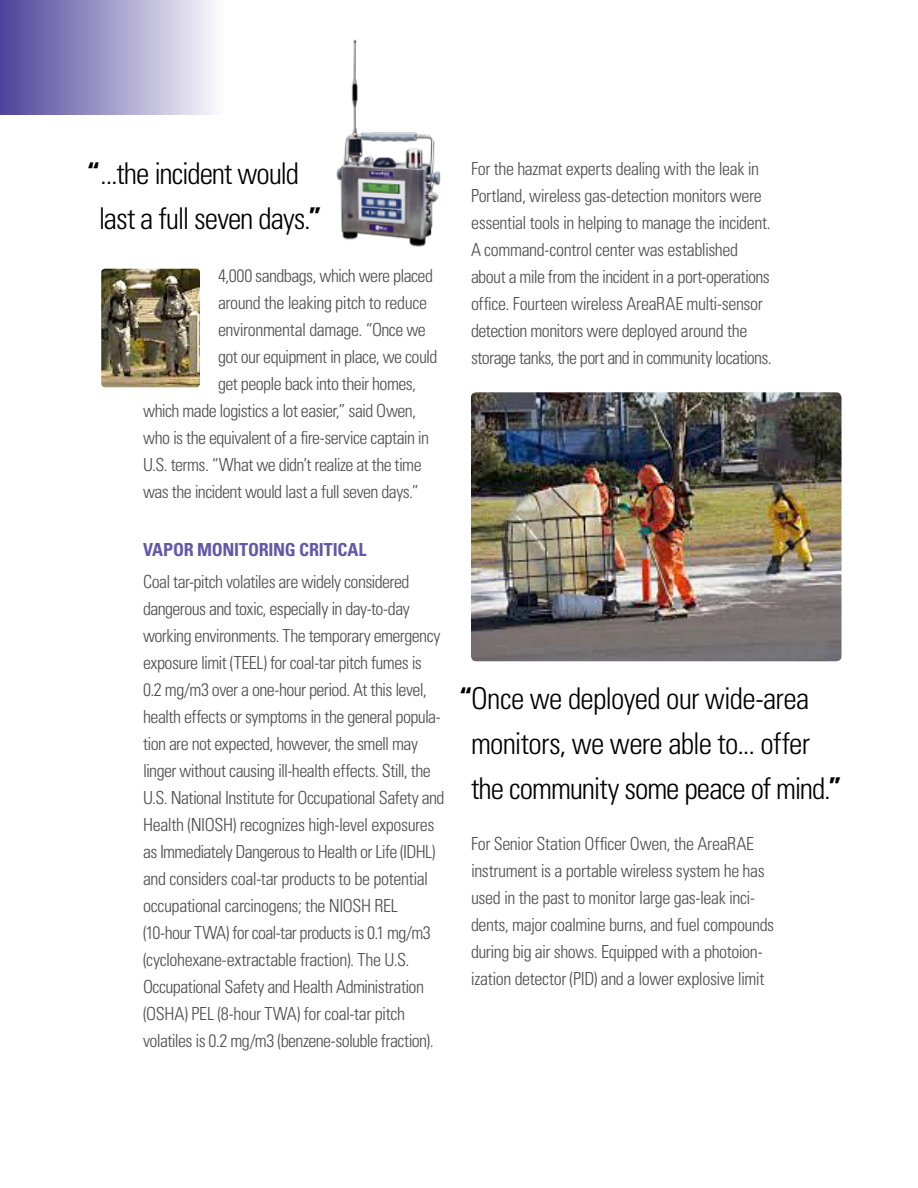
<style>
.page{position:relative;width:918px;height:1188px;background:#fff}
.page>*{position:absolute;margin:0;border:0;box-sizing:border-box;transform-origin:0 0}
.t1{font:300 condensed 30px/45px "Univers LT Std";letter-spacing:-.03em;color:#000}
.t2{font:300 condensed 18px/27px "Univers LT Std";letter-spacing:-.03em;color:#4d4d4f}
.t3{font:700 condensed 18px "Univers LT Std";letter-spacing:-.01em;color:#6358a6}
.s1{font-weight:700}
</style>
<div class="page">
<div style="left:0;top:0;width:224px;height:115px;background:linear-gradient(to right,#4d429a,#fcfbfd)"></div>
<img style="left:471px;top:392px;width:371px;height:269px">
<img style="left:336px;top:39px;width:105px;height:208px">
<img style="left:101px;top:269px;width:99px;height:118px">
<h1 class="t1" style="left:99px;top:151px;width:225px;text-indent:-12px"><span class="s1">“</span>...the incident would last a full seven days.<span class="s1">”</span></h1>
<p class="t2" style="left:218px;top:262px;width:217px">4,000 sandbags, which were placed</p>
<p class="t2" style="left:218px;top:289px;width:211px">around the leaking pitch to reduce</p>
<p class="t2" style="left:218px;top:316px;width:209px">environmental damage. “Once we</p>
<p class="t2" style="left:218px;top:343px;width:221px">got our equipment in place, we could</p>
<p class="t2" style="left:218px;top:370px;width:200px">get people back into their homes,</p>
<p class="t2" style="left:143px;top:397px;width:275px">which made logistics a lot easier,” said Owen,</p>
<p class="t2" style="left:143px;top:424px;width:287px">who is the equivalent of a fire-service captain in</p>
<p class="t2" style="left:143px;top:451px;width:280px">U.S. terms. “What we didn’t realize at the time</p>
<p class="t2" style="left:143px;top:478px;width:277px">was the incident would last a full seven days.”</p>
<p class="t3" style="left:143px;top:539px;width:225px">VAPOR MONITORING CRITICAL</p>
<p class="t2" style="left:143px;top:568px;width:303px">Coal tar-pitch volatiles are widely considered dangerous and toxic, especially in day-to-day working environments. The temporary emergency exposure limit (TEEL) for coal-tar pitch fumes is 0.2 mg/m3 over a one-hour period. At this level, health effects or symptoms in the general popula&shy;tion are not expected, however, the smell may linger without causing ill-health effects. Still, the U.S. National Institute for Occupational Safety and Health (NIOSH) recognizes high-level exposures as Immediately Dangerous to Health or Life (IDHL) and considers coal-tar products to be potential occupational carcinogens; the NIOSH REL (10-hour TWA) for coal-tar products is 0.1 mg/m3 (cyclohexane-extractable fraction). The U.S.<br>Occupational Safety and Health Administration (OSHA) PEL (8-hour TWA) for coal-tar pitch volatiles is 0.2 mg/m3 (benzene-soluble fraction).</p>
<p class="t2" style="left:471px;top:155px;width:302px">For the hazmat experts dealing with the leak in Portland, wireless gas-detection monitors were essential tools in helping to manage the incident.<br>A command-control center was established about a mile from the incident in a port-operations office. Fourteen wireless AreaRAE multi-sensor detection monitors were deployed around the storage tanks, the port and in community locations.</p>
<h1 class="t1" style="left:471px;top:676px;width:372px;text-indent:-12px"><span class="s1">“</span>Once we deployed our wide-area monitors, we were able to... offer the community some peace of mind.<span class="s1">”</span></h1>
<p class="t2" style="left:471px;top:830px;width:305px">For Senior Station Officer Owen, the AreaRAE instrument is a portable wireless system he has used in the past to monitor large gas-leak inci&shy;dents, major coalmine burns, and fuel compounds during big air shows. Equipped with a photoion&shy;ization detector (PID) and a lower explosive limit</p>
</div>
